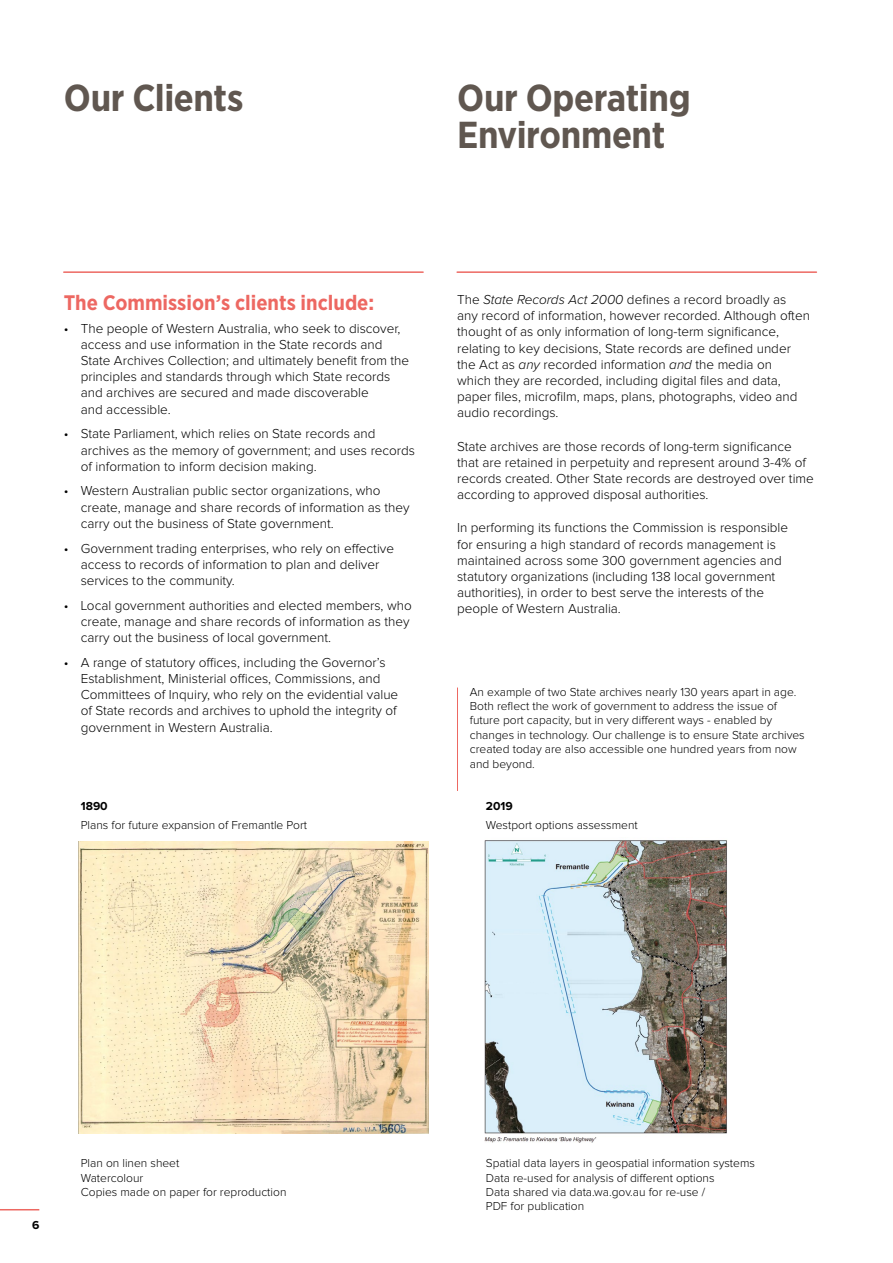
<style>
.page{position:relative;width:893px;height:1263px;background:#fff}
.page>*{position:absolute;margin:0;border:0;box-sizing:border-box;transform-origin:0 0}
.t1{font:700 37.5px/37.5px "Gotham Narrow";letter-spacing:-.01em;color:#605750}
.t2{font:700 21px "Gotham Narrow";color:#ed6862}
.t3{font:300 13.5px/16.2px "Proxima Nova";color:#000}
.t4{font:300 12px/14.4px "Proxima Nova";color:#000}
.t5{font:700 12px "Proxima Nova";color:#000}
.s1{font-style:italic}
</style>
<div class="page">
<hr style="left:64px;top:271px;width:359px;height:2px;background:#ed6862">
<hr style="left:457px;top:271px;width:359px;height:2px;background:#ed6862">
<hr style="left:0;top:1209px;width:39px;height:1px;background:#ed6862">
<img style="left:79px;top:841px;width:349px;height:293px">
<img style="left:484px;top:840px;width:243px;height:303px">
<hr style="left:457px;top:687px;width:1px;height:104px;background:#ed6862">
<h1 class="t1" style="left:64px;top:79px;width:181px">Our Clients</h1>
<h1 class="t1" style="left:457px;top:79px;width:235px">Our Operating<br>Environment</h1>
<h2 class="t2" style="left:64px;top:289px;width:312px">The Commission’s clients include:</h2>
<p class="t3" style="left:81px;top:321px;width:330px;text-indent:-17px">• The people of Western Australia, who seek to discover, access and use information in the State records and State Archives Collection; and ultimately benefit from the principles and standards through which State records and archives are secured and made discoverable<br>and accessible.</p>
<p class="t3" style="left:81px;top:426px;width:336px;text-indent:-17px">• State Parliament, which relies on State records and archives as the memory of government; and uses records of information to inform decision making.</p>
<p class="t3" style="left:81px;top:483px;width:330px;text-indent:-17px">• Western Australian public sector organizations, who create, manage and share records of information as they carry out the business of State government.</p>
<p class="t3" style="left:81px;top:541px;width:315px;text-indent:-17px">• Government trading enterprises, who rely on effective access to records of information to plan and deliver services to the community.</p>
<p class="t3" style="left:81px;top:598px;width:332px;text-indent:-17px">• Local government authorities and elected members, who create, manage and share records of information as they carry out the business of local government.</p>
<p class="t3" style="left:81px;top:655px;width:319px;text-indent:-17px">• A range of statutory offices, including the Governor’s Establishment, Ministerial offices, Commissions, and Committees of Inquiry, who rely on the evidential value of State records and archives to uphold the integrity of government in Western Australia.</p>
<p class="t5" style="left:81px;top:800px;width:28px">1890</p>
<p class="t4" style="left:81px;top:818px;width:228px">Plans for future expansion of Fremantle Port</p>
<p class="t3" style="left:457px;top:292px;width:354px">The <span class="s1">State Records Act 2000</span> defines a record broadly as any record of information, however recorded. Although often thought of as only information of long-term significance, relating to key decisions, State records are defined under the Act as <span class="s1">any</span> recorded information <span class="s1">and</span> the media on<br>which they are recorded, including digital files and data, paper files, microfilm, maps, plans, photographs, video and audio recordings.</p>
<p class="t3" style="left:457px;top:439px;width:358px">State archives are those records of long-term significance that are retained in perpetuity and represent around 3-4% of records created. Other State records are destroyed over time according to approved disposal authorities.</p>
<p class="t3" style="left:457px;top:520px;width:332px">In performing its functions the Commission is responsible for ensuring a high standard of records management is maintained across some 300 government agencies and statutory organizations (including 138 local government authorities), in order to best serve the interests of the people of Western Australia.</p>
<p class="t4" style="left:470px;top:685px;width:336px">An example of two State archives nearly 130 years apart in age.<br>Both reflect the work of government to address the issue of future port capacity, but in very different ways - enabled by changes in technology. Our challenge is to ensure State archives created today are also accessible one hundred years from now and beyond.</p>
<p class="t5" style="left:486px;top:800px;width:28px">2019</p>
<p class="t4" style="left:486px;top:818px;width:154px">Westport options assessment</p>
<p class="t5" style="left:32px;top:1219px;width:9px">6</p>
<p class="t4" style="left:81px;top:1156px;width:207px">Plan on linen sheet<br>Watercolour<br>Copies made on paper for reproduction</p>
<p class="t4" style="left:486px;top:1156px;width:271px">Spatial data layers in geospatial information systems Data re-used for analysis of different options<br>Data shared via data.wa.gov.au for re-use /<br>PDF for publication</p>
</div>
